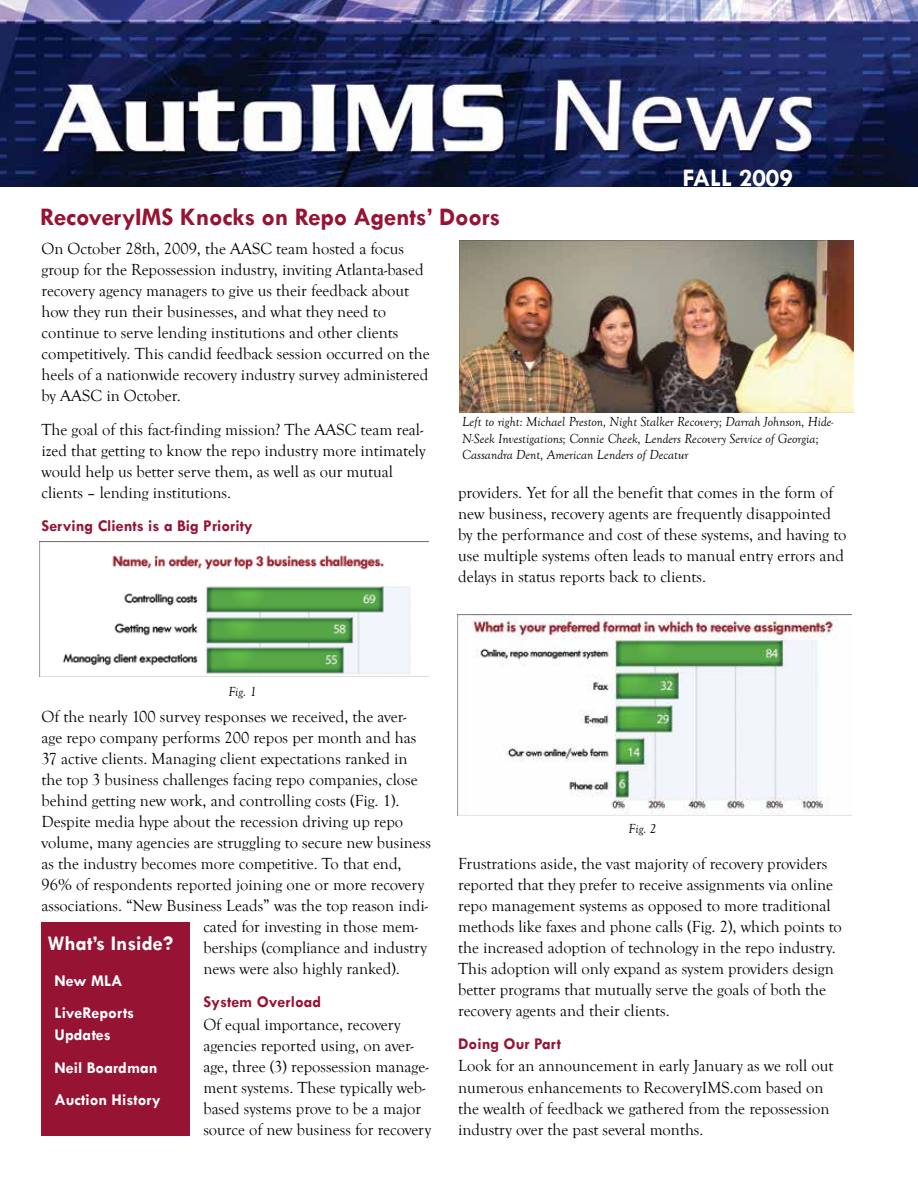
<style>
.page{position:relative;width:918px;height:1188px;background:#fff}
.page>*{position:absolute;margin:0;border:0;box-sizing:border-box;transform-origin:0 0}
.t1{font:700 25.5px "Tw Cen";letter-spacing:-.01em;color:#961334}
.t2{font:700 25.5px "Tw Cen";color:#fff}
.t3{font:700 21px "Tw Cen";color:#fff}
.t4{font:16.5px/21px "Goudy Old Style T";color:#000}
.t5{font:700 16.5px "Tw Cen";color:#961334}
.t6{font:700 16.5px/32.2px "Tw Cen";color:#fff}
.t7{font:italic 13.5px/16.5px "Goudy Old Style T";color:#000}
</style>
<div class="page">
<img style="left:0;top:0;width:918px;height:186px">
<div style="left:41px;top:922px;width:149px;height:214px;background:#961334"></div>
<img style="left:459px;top:241px;width:394px;height:171px">
<img style="left:457px;top:614px;width:395px;height:201px">
<img style="left:40px;top:542px;width:389px;height:135px">
<h1 class="t2" style="left:682px;top:163px;width:112px">FALL 2009</h1>
<h1 class="t1" style="left:40px;top:202px;width:462px">RecoveryIMS Knocks on Repo Agents’ Doors</h1>
<p class="t4" style="left:42px;top:238px;width:390px">On October 28th, 2009, the AASC team hosted a focus group for the Repossession industry, inviting Atlanta-based recovery agency managers to give us their feedback about how they run their businesses, and what they need to continue to serve lending institutions and other clients competitively. This candid feedback session occurred on the heels of a nationwide recovery industry survey administered by AASC in October.</p>
<p class="t4" style="left:42px;top:420px;width:386px">The goal of this fact-finding mission? The AASC team real&shy;ized that getting to know the repo industry more intimately would help us better serve them, as well as our mutual clients – lending institutions.</p>
<p class="t5" style="left:42px;top:516px;width:213px">Serving Clients is a Big Priority</p>
<p class="t7" style="left:462px;top:414px;width:373px">Left to right: Michael Preston, Night Stalker Recovery; Darrah Johnson, Hide-<br>N-Seek Investigations; Connie Cheek, Lenders Recovery Service of Georgia;<br>Cassandra Dent, American Lenders of Decatur</p>
<p class="t4" style="left:458px;top:483px;width:390px">providers. Yet for all the benefit that comes in the form of new business, recovery agents are frequently disappointed by the performance and cost of these systems, and having to use multiple systems often leads to manual entry errors and delays in status reports back to clients.</p>
<p class="t7" style="left:228px;top:683px;width:30px">Fig. 1</p>
<p class="t4" style="left:42px;top:706px;width:366px">Of the nearly 100 survey responses we received, the aver-</p>
<p class="t4" style="left:42px;top:727px;width:376px">age repo company performs 200 repos per month and has</p>
<p class="t4" style="left:42px;top:748px;width:368px">37 active clients. Managing client expectations ranked in</p>
<p class="t4" style="left:42px;top:769px;width:378px">the top 3 business challenges facing repo companies, close</p>
<p class="t4" style="left:42px;top:790px;width:360px">behind getting new work, and controlling costs (Fig. 1).</p>
<p class="t4" style="left:42px;top:811px;width:363px">Despite media hype about the recession driving up repo</p>
<p class="t4" style="left:42px;top:832px;width:391px">volume, many agencies are struggling to secure new business</p>
<p class="t4" style="left:42px;top:853px;width:362px">as the industry becomes more competitive. To that end,</p>
<p class="t4" style="left:42px;top:874px;width:384px">96% of respondents reported joining one or more recovery</p>
<p class="t4" style="left:42px;top:895px;width:388px">associations. “New Business Leads” was the top reason indi-</p>
<p class="t4" style="left:203px;top:916px;width:216px">cated for investing in those mem-</p>
<p class="t4" style="left:203px;top:938px;width:225px">berships (compliance and industry</p>
<p class="t4" style="left:203px;top:959px;width:198px">news were also highly ranked).</p>
<p class="t5" style="left:203px;top:992px;width:120px">System Overload</p>
<p class="t4" style="left:203px;top:1014px;width:229px">Of equal importance, recovery agencies reported using, on aver&shy;age, three (3) repossession manage&shy;ment systems. These typically web&shy;based systems prove to be a major source of new business for recovery</p>
<p class="t3" style="left:48px;top:931px;width:127px">What’s Inside?</p>
<p class="t6" style="left:55px;top:964px;width:81px">New MLA<br>LiveReports</p>
<p class="t6" style="left:55px;top:1019px;width:108px">Updates<br>Neil Boardman<br>Auction History</p>
<p class="t7" style="left:629px;top:820px;width:30px">Fig. 2</p>
<p class="t4" style="left:458px;top:853px;width:385px">Frustrations aside, the vast majority of recovery providers reported that they prefer to receive assignments via online repo management systems as opposed to more traditional methods like faxes and phone calls (Fig. 2), which points to the increased adoption of technology in the repo industry.<br>This adoption will only expand as system providers design better programs that mutually serve the goals of both the recovery agents and their clients.</p>
<p class="t5" style="left:458px;top:1034px;width:104px">Doing Our Part</p>
<p class="t4" style="left:458px;top:1056px;width:377px">Look for an announcement in early January as we roll out numerous enhancements to RecoveryIMS.com based on the wealth of feedback we gathered from the repossession industry over the past several months.</p>
</div>
